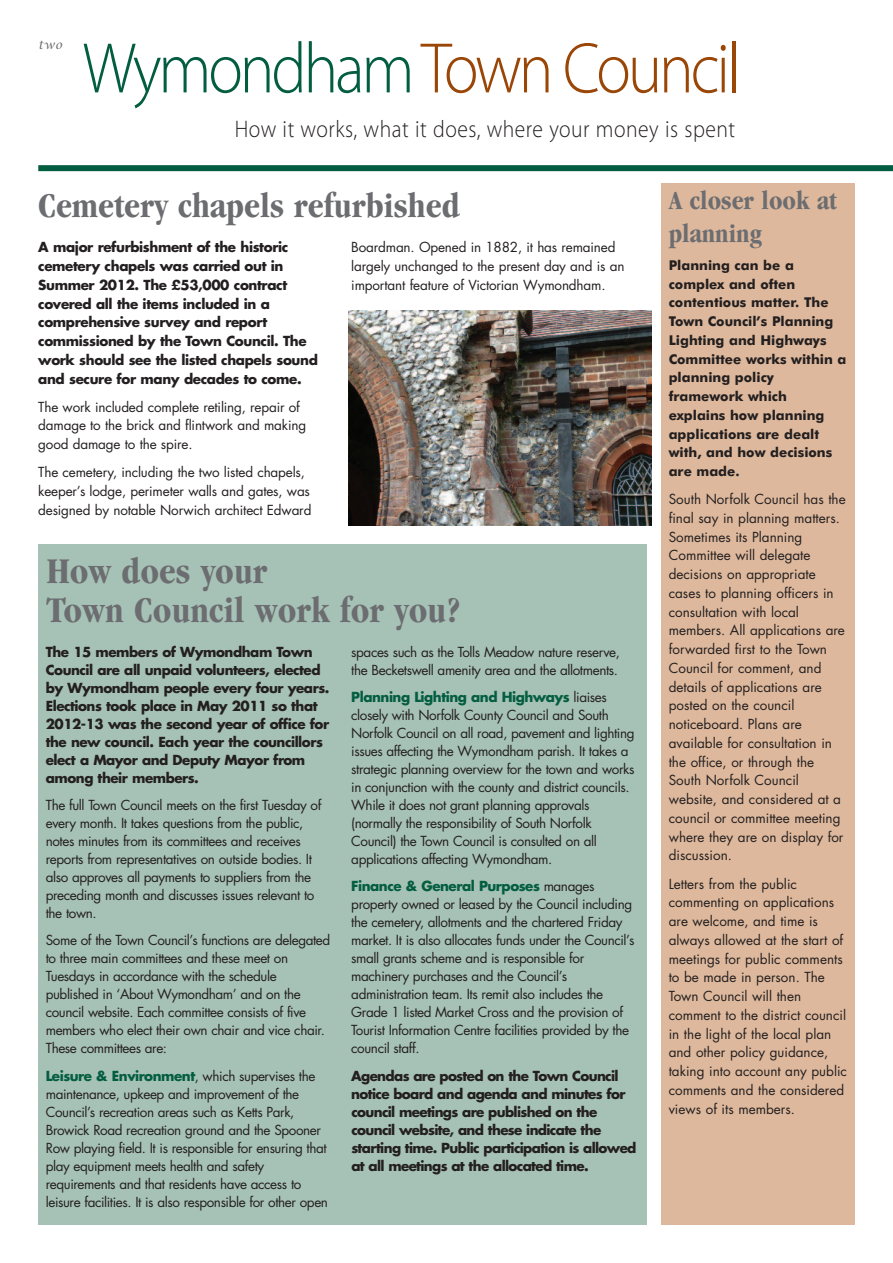
<style>
.page{position:relative;width:893px;height:1263px;background:#fff}
.page>*{position:absolute;margin:0;border:0;box-sizing:border-box;transform-origin:0 0}
.t1{font:300 72.15px "Myriad Pro";letter-spacing:-.05em;color:#994606;scale:.9 1}
.t2{font:700 condensed 37.5px/39px "Garamond";color:#6c6d70}
.t3{font:700 condensed 36px "Garamond";color:#6c6d70}
.t4{font:700 condensed 27px/32.4px "Garamond";color:#6c6d70}
.t5{font:300 24px "Myriad Pro";letter-spacing:.025em;color:#231f20;scale:.9 1}
.t6{font:13.5px/18px "Futura";letter-spacing:-.03em;color:#231f20}
.t7{font:13.5px/18.8px "Futura";color:#231f20}
.t8{font:700 13.5px/18px "Futura";letter-spacing:-.035em;color:#231f20}
.t9{font:13.5px/18.8px "Futura";letter-spacing:-.01em;color:#231f20}
.t10{font:700 13.5px/18.8px "Futura BT";color:#231f20}
.t11{font:italic 12px "Lucida Calligraphy";color:#6c6d70}
.s1{color:#035d41}
.s2{font-weight:700;color:#035d41}
</style>
<div class="page">
<div style="left:38px;top:544px;width:608px;height:681px;background:#a6c1b5"></div>
<div style="left:38px;top:165px;width:855px;height:6px;background:#035d41"></div>
<div style="left:661px;top:183px;width:194px;height:1042px;background:#ddb89c"></div>
<img style="left:349px;top:310px;width:303px;height:216px">
<p class="t11" style="left:38px;top:37px;width:25px">two</p>
<h1 class="t1" style="left:83px;top:41px;width:732px"><span class="s1">Wymondham</span>Town Council</h1>
<h3 class="t5" style="left:235px;top:120px;width:558px">How it works, what it does, where your money is spent</h3>
<h3 class="t3" style="left:38px;top:191px;width:423px">Cemetery chapels refurbished</h3>
<p class="t8" style="left:38px;top:239px;width:281px;line-height:18.8px">A major refurbishment of the historic cemetery chapels was carried out in Summer 2012. The £53,000 contract covered all the items included in a comprehensive survey and report commissioned by the Town Council. The work should see the listed chapels sound and secure for many decades to come.</p>
<p class="t9" style="left:38px;top:398px;width:269px">The work included complete retiling, repair of damage to the brick and flintwork and making good damage to the spire.</p>
<p class="t9" style="left:38px;top:464px;width:275px">The cemetery, including the two listed chapels, keeper’s lodge, perimeter walls and gates, was designed by notable Norwich architect Edward</p>
<p class="t9" style="left:351px;top:239px;width:275px">Boardman. Opened in 1882, it has remained largely unchanged to the present day and is an important feature of Victorian Wymondham.</p>
<h2 class="t2" style="left:47px;top:555px;width:416px">How does your<br>Town Council work for you?</h2>
<p class="t8" style="left:46px;top:644px;width:285px">The 15 members of Wymondham Town Council are all unpaid volunteers, elected by Wymondham people every four years.<br>Elections took place in May 2011 so that 2012-13 was the second year of office for the new council. Each year the councillors elect a Mayor and Deputy Mayor from among their members.</p>
<p class="t6" style="left:46px;top:797px;width:277px">The full Town Council meets on the first Tuesday of every month. It takes questions from the public, notes minutes from its committees and receives reports from representatives on outside bodies. It also approves all payments to suppliers from the preceding month and discusses issues relevant to the town.</p>
<p class="t6" style="left:46px;top:932px;width:286px">Some of the Town Council’s functions are delegated to three main committees and these meet on Tuesdays in accordance with the schedule published in ‘About Wymondham’ and on the council website. Each committee consists of five members who elect their own chair and vice chair.<br>These committees are:</p>
<p class="t6" style="left:46px;top:1068px;width:284px"><span class="s2">Leisure &amp; Environment</span>, which supervises the maintenance, upkeep and improvement of the Council’s recreation areas such as Ketts Park, Browick Road recreation ground and the Spooner Row playing field. It is responsible for ensuring that play equipment meets health and safety requirements and that residents have access to leisure facilities. It is also responsible for other open</p>
<p class="t6" style="left:351px;top:644px;width:270px">spaces such as the Tolls Meadow nature reserve, the Becketswell amenity area and the allotments.</p>
<p class="t6" style="left:351px;top:689px;width:285px"><span class="s2">Planning Lighting and Highways</span> liaises closely with Norfolk County Council and South Norfolk Council on all road, pavement and lighting issues affecting the Wymondham parish. It takes a strategic planning overview for the town and works in conjunction with the county and district councils.<br>While it does not grant planning approvals (normally the responsibility of South Norfolk Council) the Town Council is consulted on all applications affecting Wymondham.</p>
<p class="t6" style="left:351px;top:878px;width:285px"><span class="s2">Finance &amp; General Purposes</span> manages property owned or leased by the Council including the cemetery, allotments and the chartered Friday market. It is also allocates funds under the Council’s small grants scheme and is responsible for machinery purchases and the Council’s administration team. Its remit also includes the Grade 1 listed Market Cross and the provision of Tourist Information Centre facilities provided by the council staff.</p>
<p class="t8" style="left:351px;top:1068px;width:287px">Agendas are posted on the Town Council notice board and agenda and minutes for council meetings are published on the council website, and these indicate the starting time. Public participation is allowed at all meetings at the allocated time.</p>
<h3 class="t4" style="left:669px;top:187px;width:169px">A closer look at planning</h3>
<p class="t10" style="left:669px;top:257px;width:179px">Planning can be a complex and often contentious matter. The<br>Town Council’s Planning<br>Lighting and Highways<br>Committee works within a planning policy framework which explains how planning applications are dealt with, and how decisions are made.</p>
<p class="t7" style="left:669px;top:491px;width:179px">South Norfolk Council has the final say in planning matters.<br>Sometimes its Planning<br>Committee will delegate decisions on appropriate cases to planning officers in consultation with local members. All applications are forwarded first to the Town<br>Council for comment, and details of applications are posted on the council noticeboard. Plans are available for consultation in the office, or through the<br>South Norfolk Council website, and considered at a council or committee meeting where they are on display for discussion.</p>
<p class="t7" style="left:669px;top:875px;width:180px">Letters from the public commenting on applications are welcome, and time is always allowed at the start of meetings for public comments to be made in person. The<br>Town Council will then comment to the district council in the light of the local plan and other policy guidance, taking into account any public comments and the considered views of its members.</p>
</div>
